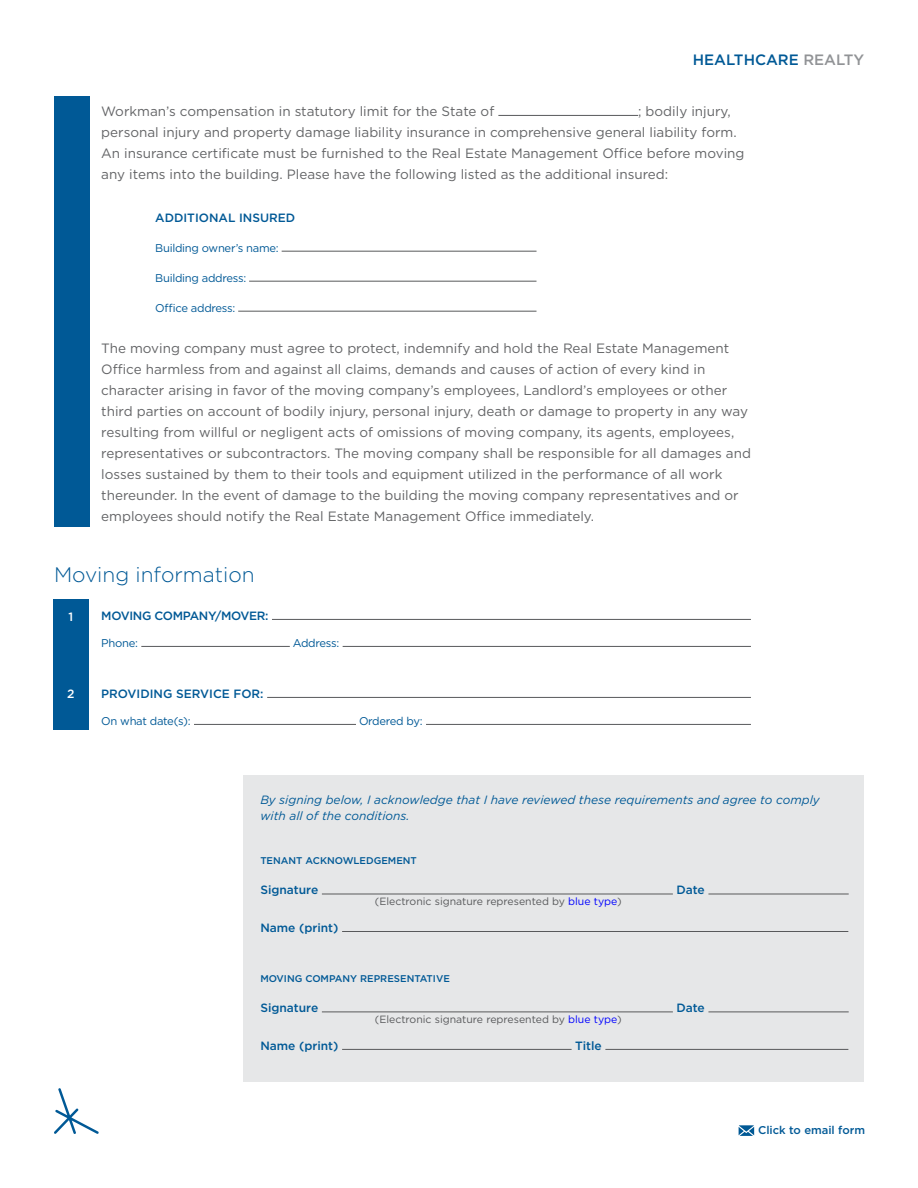
<style>
.page{position:relative;width:918px;height:1188px;background:#fff}
.page>*{position:absolute;margin:0;border:0;box-sizing:border-box;transform-origin:0 0}
.t1{font:300 21px "Gotham";color:#005996}
.t2{font:500 15px "Gotham";color:#005996}
.t3{font:13.5px/21px "Gotham";color:#636466}
.t4{font:italic 12px/16.5px "Gotham";color:#005996}
.t5{font:500 12px "Gotham";color:#005996}
.t6{font:500 12px "Gotham";letter-spacing:-.025em;color:#005996}
.t7{font:500 12px "Gotham";color:#fff}
.t8{font:11.25px "Gotham";letter-spacing:-.025em;color:#005996}
.t9{font:500 11.25px "Gotham";color:#005996}
.t10{font:10.5px "Gotham";color:#58595b}
.t11{font:500 9.75px "Gotham";color:#005996}
.s1{color:#919396}
.s2{color:#00f}
</style>
<div class="page">
<svg style="left:54px;top:1088px;width:45px;height:46px"></svg>
<svg style="left:739px;top:1125px;width:15px;height:11px"></svg>
<hr style="left:498px;top:115px;width:140px;height:1px;background:#58595b">
<hr style="left:282px;top:251px;width:255px;height:1px;background:#58595b">
<hr style="left:249px;top:281px;width:288px;height:1px;background:#58595b">
<hr style="left:238px;top:311px;width:299px;height:1px;background:#58595b">
<hr style="left:272px;top:619px;width:479px;height:1px;background:#58595b">
<hr style="left:141px;top:646px;width:149px;height:1px;background:#58595b">
<hr style="left:343px;top:646px;width:408px;height:1px;background:#58595b">
<hr style="left:267px;top:697px;width:484px;height:1px;background:#58595b">
<hr style="left:194px;top:724px;width:162px;height:1px;background:#58595b">
<hr style="left:426px;top:724px;width:325px;height:1px;background:#58595b">
<div style="left:53px;top:599px;width:36px;height:131px;background:#005996"></div>
<div style="left:243px;top:776px;width:621px;height:306px;background:#e6e7e8"></div>
<hr style="left:322px;top:894px;width:351px;height:1px;background:#58595b">
<hr style="left:708px;top:894px;width:141px;height:1px;background:#58595b">
<hr style="left:342px;top:931px;width:506px;height:1px;background:#58595b">
<hr style="left:322px;top:1012px;width:351px;height:1px;background:#58595b">
<hr style="left:708px;top:1012px;width:141px;height:1px;background:#58595b">
<hr style="left:342px;top:1049px;width:230px;height:1px;background:#58595b">
<hr style="left:605px;top:1049px;width:243px;height:1px;background:#58595b">
<div style="left:54px;top:97px;width:35px;height:430px;background:#005996"></div>
<p class="t2" style="left:693px;top:50px;width:173px">HEALTHCARE <span class="s1">REALTY</span></p>
<p class="t3" style="left:101px;top:100px;width:395px">Workman’s compensation in statutory limit for the State of</p>
<p class="t3" style="left:101px;top:100px;width:645px;text-indent:537px">; bodily injury, personal injury and property damage liability insurance in comprehensive general liability form.<br>An insurance certificate must be furnished to the Real Estate Management Office before moving any items into the building. Please have the following listed as the additional insured:</p>
<p class="t5" style="left:155px;top:209px;width:141px">ADDITIONAL INSURED</p>
<p class="t8" style="left:155px;top:240px;width:125px">Building owner’s name:</p>
<p class="t8" style="left:155px;top:270px;width:93px">Building address:</p>
<p class="t8" style="left:155px;top:300px;width:82px">Office address:</p>
<p class="t3" style="left:101px;top:337px;width:651px">The moving company must agree to protect, indemnify and hold the Real Estate Management Office harmless from and against all claims, demands and causes of action of every kind in character arising in favor of the moving company’s employees, Landlord’s employees or other third parties on account of bodily injury, personal injury, death or damage to property in any way resulting from willful or negligent acts of omissions of moving company, its agents, employees, representatives or subcontractors. The moving company shall be responsible for all damages and losses sustained by them to their tools and equipment utilized in the performance of all work thereunder. In the event of damage to the building the moving company representatives and or employees should notify the Real Estate Management Office immediately.</p>
<h1 class="t1" style="left:54px;top:562px;width:202px">Moving information</h1>
<p class="t6" style="left:101px;top:608px;width:169px">MOVING COMPANY/MOVER:</p>
<p class="t8" style="left:101px;top:636px;width:38px">Phone:</p>
<p class="t8" style="left:293px;top:636px;width:48px">Address:</p>
<p class="t7" style="left:69px;top:609px;width:6px">1</p>
<p class="t7" style="left:67px;top:686px;width:9px">2</p>
<p class="t5" style="left:101px;top:686px;width:164px">PROVIDING SERVICE FOR:</p>
<p class="t8" style="left:101px;top:714px;width:91px">On what date(s):</p>
<p class="t8" style="left:359px;top:714px;width:65px">Ordered by:</p>
<p class="t4" style="left:260px;top:791px;width:561px">By signing below, I acknowledge that I have reviewed these requirements and agree to comply with all of the conditions.</p>
<p class="t11" style="left:260px;top:855px;width:158px">TENANT ACKNOWLEDGEMENT</p>
<p class="t5" style="left:260px;top:882px;width:59px">Signature</p>
<p class="t5" style="left:676px;top:882px;width:30px">Date</p>
<p class="t5" style="left:260px;top:920px;width:80px">Name (print)</p>
<p class="t10" style="left:375px;top:894px;width:248px">(Electronic signature represented by <span class="s2">blue type</span>)</p>
<p class="t11" style="left:260px;top:972px;width:191px">MOVING COMPANY REPRESENTATIVE</p>
<p class="t5" style="left:260px;top:1000px;width:59px">Signature</p>
<p class="t5" style="left:676px;top:1000px;width:30px">Date</p>
<p class="t5" style="left:260px;top:1038px;width:80px">Name (print)</p>
<p class="t5" style="left:575px;top:1038px;width:28px">Title</p>
<p class="t10" style="left:375px;top:1013px;width:248px">(Electronic signature represented by <span class="s2">blue type</span>)</p>
<p class="t9" style="left:758px;top:1123px;width:109px">Click to email form</p>
</div>
